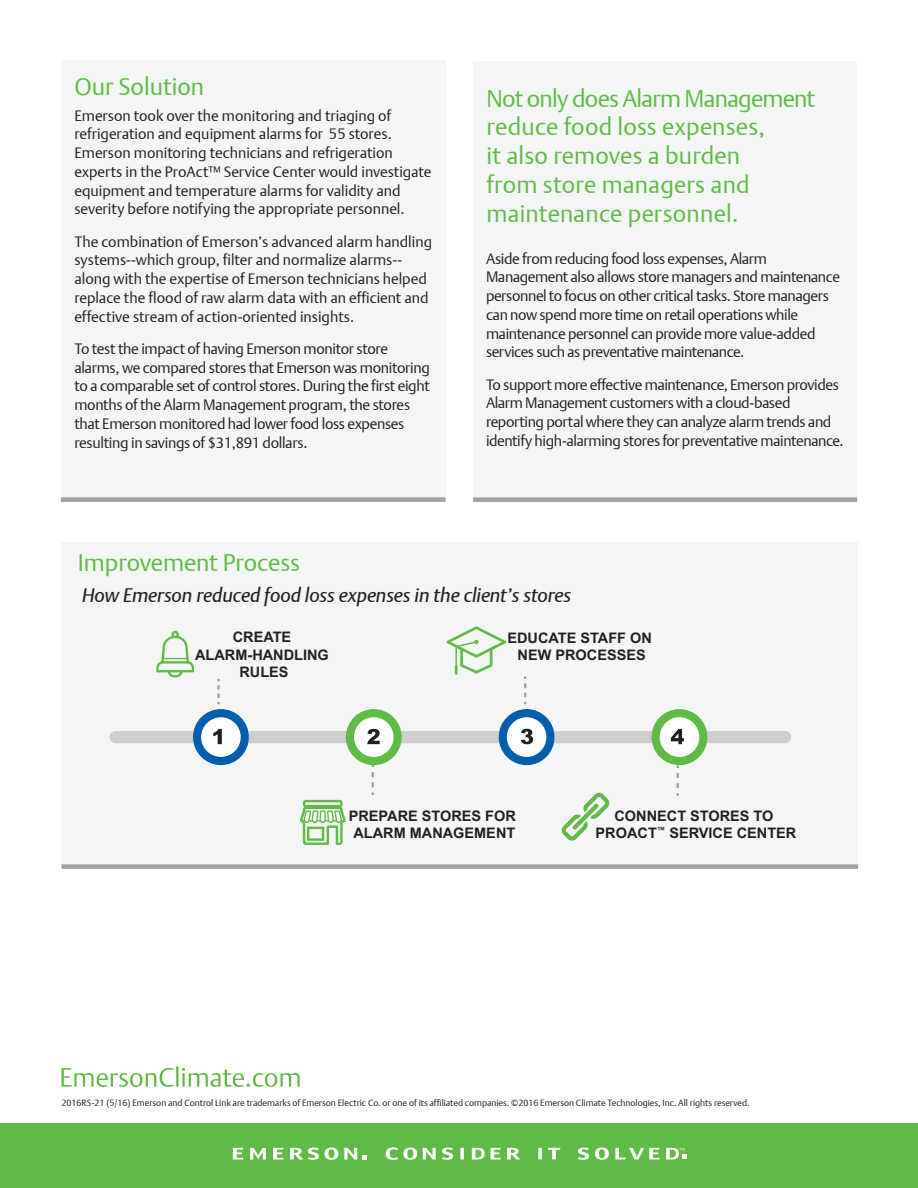
<style>
.page{position:relative;width:918px;height:1188px;background:#fff}
.page>*{position:absolute;margin:0;border:0;box-sizing:border-box;transform-origin:0 0}
.t1{font:24px/28.8px "DTL Argo T Light";color:#60bb46}
.t2{font:italic 19.5px "DTL Argo T";letter-spacing:-.005em;color:#231f20}
.t3{font:15px/18.8px "DTL Argo T Light";letter-spacing:-.02em;color:#231f20}
.t4{font:15px/18.8px "DTL Argo T Light";color:#231f20}
.t5{font:700 14.55px/17.4px "Arial";color:#231f20;text-align:center}
.t6{font:9px "DTL Argo T Light";color:#231f20}
</style>
<div class="page">
<div style="left:0;top:1124px;width:918px;height:64px;background:#60bb46"></div>
<svg style="left:273px;top:1148px;width:11px;height:12px"></svg>
<svg style="left:233px;top:1148px;width:10px;height:12px"></svg>
<svg style="left:250px;top:1148px;width:16px;height:12px"></svg>
<svg style="left:290px;top:1148px;width:48px;height:12px"></svg>
<svg style="left:507px;top:1148px;width:13px;height:12px"></svg>
<svg style="left:595px;top:1148px;width:14px;height:12px"></svg>
<svg style="left:423px;top:1148px;width:13px;height:12px"></svg>
<svg style="left:442px;top:1148px;width:11px;height:12px"></svg>
<svg style="left:578px;top:1148px;width:11px;height:12px"></svg>
<svg style="left:460px;top:1148px;width:4px;height:12px"></svg>
<svg style="left:538px;top:1148px;width:4px;height:12px"></svg>
<svg style="left:548px;top:1148px;width:13px;height:11px"></svg>
<svg style="left:615px;top:1148px;width:45px;height:12px"></svg>
<svg style="left:472px;top:1148px;width:29px;height:12px"></svg>
<svg style="left:386px;top:1147px;width:31px;height:13px"></svg>
<svg style="left:344px;top:1148px;width:22px;height:12px"></svg>
<svg style="left:666px;top:1148px;width:21px;height:12px"></svg>
<svg style="left:62px;top:1066px;width:238px;height:21px"></svg>
<div style="left:62px;top:542px;width:796px;height:322px;background:#f4f5f5"></div>
<div style="left:61px;top:61px;width:385px;height:439px;background:#f4f5f5"></div>
<div style="left:474px;top:61px;width:383px;height:442px;background:#f4f5f5"></div>
<div style="left:473px;top:497px;width:384px;height:5px;background:#9fa1a2"></div>
<div style="left:61px;top:497px;width:385px;height:5px;background:#9fa1a2"></div>
<div style="left:116px;top:731px;width:669px;height:12px;background:#ccced0"></div>
<svg style="left:656px;top:713px;width:47px;height:48px"></svg>
<div style="left:652px;top:709px;width:55px;height:56px;border:8px solid #60bb46;border-radius:50%"></div>
<svg style="left:350px;top:713px;width:48px;height:48px"></svg>
<div style="left:346px;top:709px;width:56px;height:56px;border:8px solid #60bb46;border-radius:50%"></div>
<svg style="left:197px;top:713px;width:48px;height:48px"></svg>
<div style="left:193px;top:709px;width:56px;height:56px;border:8px solid #015dad;border-radius:50%"></div>
<svg style="left:503px;top:713px;width:47px;height:48px"></svg>
<div style="left:499px;top:709px;width:56px;height:56px;border:8px solid #015dad;border-radius:50%"></div>
<svg style="left:217px;top:679px;width:3px;height:25px"></svg>
<svg style="left:372px;top:765px;width:2px;height:30px"></svg>
<svg style="left:524px;top:677px;width:2px;height:27px"></svg>
<svg style="left:677px;top:765px;width:2px;height:31px"></svg>
<svg style="left:213px;top:729px;width:9px;height:15px"></svg>
<svg style="left:367px;top:729px;width:13px;height:15px"></svg>
<svg style="left:521px;top:729px;width:12px;height:15px"></svg>
<svg style="left:671px;top:729px;width:13px;height:15px"></svg>
<svg style="left:156px;top:631px;width:38px;height:47px"></svg>
<svg style="left:300px;top:726px;width:48px;height:119px"></svg>
<svg style="left:446px;top:626px;width:60px;height:49px"></svg>
<svg style="left:561px;top:792px;width:49px;height:49px"></svg>
<div style="left:62px;top:864px;width:796px;height:5px;background:#9fa1a2"></div>
<h1 class="t1" style="left:74px;top:72px;width:131px">Our Solution</h1>
<p class="t4" style="left:74px;top:106px;width:359px">Emerson took over the monitoring and triaging of refrigeration and equipment alarms for 55 stores.<br>Emerson monitoring technicians and refrigeration experts in the ProAct™ Service Center would investigate equipment and temperature alarms for validity and severity before notifying the appropriate personnel.</p>
<p class="t4" style="left:74px;top:232px;width:359px">The combination of Emerson’s advanced alarm handling systems--which group, filter and normalize alarms-- along with the expertise of Emerson technicians helped replace the flood of raw alarm data with an efficient and effective stream of action-oriented insights.</p>
<p class="t3" style="left:74px;top:339px;width:357px">To test the impact of having Emerson monitor store alarms, we compared stores that Emerson was monitoring to a comparable set of control stores. During the first eight months of the Alarm Management program, the stores that Emerson monitored had lower food loss expenses resulting in savings of $31,891 dollars.</p>
<h1 class="t1" style="left:78px;top:548px;width:224px">Improvement Process</h1>
<h1 class="t1" style="left:487px;top:83px;width:330px">Not only does Alarm Management reduce food loss expenses,<br>it also removes a burden<br>from store managers and maintenance personnel.</h1>
<p class="t3" style="left:486px;top:249px;width:356px">Aside from reducing food loss expenses, Alarm Management also allows store managers and maintenance personnel to focus on other critical tasks. Store managers can now spend more time on retail operations while maintenance personnel can provide more value-added services such as preventative maintenance.</p>
<p class="t3" style="left:486px;top:375px;width:359px">To support more effective maintenance, Emerson provides Alarm Management customers with a cloud-based reporting portal where they can analyze alarm trends and identify high-alarming stores for preventative maintenance.</p>
<h2 class="t2" style="left:82px;top:583px;width:491px">How Emerson reduced food loss expenses in the client’s stores</h2>
<p class="t5" style="left:195px;top:629px;width:135px">CREATE<br>ALARM-HANDLING<br>RULES</p>
<p class="t5" style="left:507px;top:629px;width:146px">EDUCATE STAFF ON<br>NEW PROCESSES</p>
<p class="t5" style="left:349px;top:808px;width:169px">PREPARE STORES FOR<br>ALARM MANAGEMENT</p>
<p class="t5" style="left:596px;top:808px;width:202px">CONNECT STORES TO<br>PROACT<sup>™</sup> SERVICE CENTER</p>
<p class="t6" style="left:62px;top:1097px;width:690px">2016RS-21 (5/16) Emerson and Control Link are trademarks of Emerson Electric Co. or one of its affiliated companies. ©2016 Emerson Climate Technologies, Inc. All rights reserved.</p>
</div>
